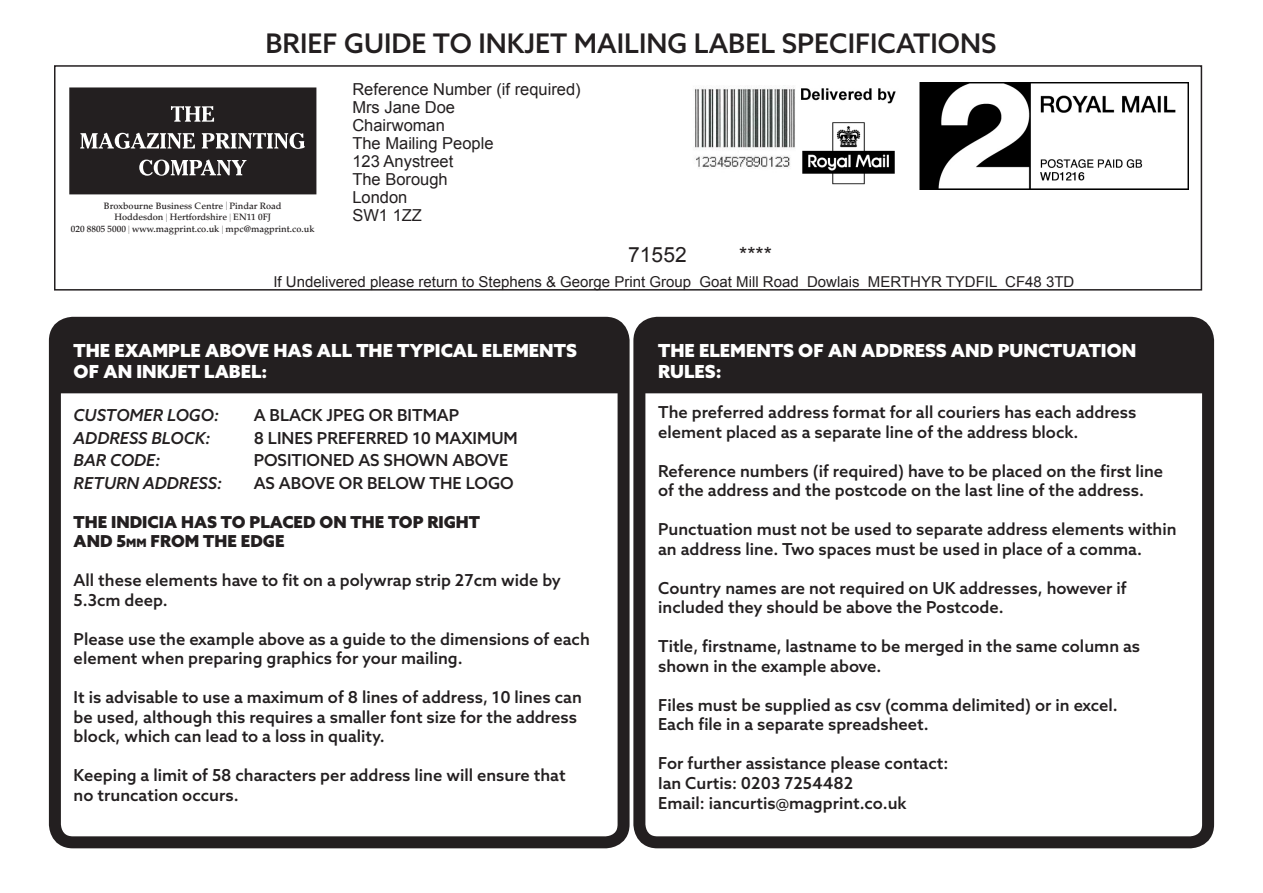
<style>
.page{position:relative;width:1263px;height:893px;background:#fff}
.page>*{position:absolute;margin:0;border:0;box-sizing:border-box;transform-origin:0 0}
.t1{font:500 27px "Azo Sans";color:#231f20}
.t2{font:21px "Arial";color:#231f20}
.t3{font:900 18px/21px "Azo Sans";color:#fff}
.t4{font:500 16.5px/19.5px "Azo Sans";color:#231f20}
.t5{font:16.5px "Arial";color:#231f20}
.t6{font:900 16.5px/19.5px "Azo Sans";color:#231f20}
.t7{font:italic 500 16.5px "Azo Sans";color:#231f20}
.t8{font:15px "Arial";color:#231f20}
.t9{font:500 9.15px "Palatino";color:#231f20}
.s1{font-family:"Helvetica Neue";font-weight:200;font-size:11.85px}
.s2{font-size:11.55px}
</style>
<div class="page">
<div style="left:54px;top:65px;width:1148px;height:226px;border:2px solid #231f20"></div>
<img style="left:695px;top:87px;width:100px;height:82px">
<img style="left:801px;top:83px;width:387px;height:107px">
<div style="left:62px;top:330px;width:555px;height:63px;background:#231f20"></div>
<div style="left:646px;top:330px;width:555px;height:63px;background:#231f20"></div>
<div style="left:49px;top:317px;width:581px;height:531px;border:12px solid #231f20;border-radius:18px"></div>
<div style="left:633px;top:317px;width:581px;height:531px;border:12px solid #231f20;border-radius:18px"></div>
<div style="left:70px;top:88px;width:246px;height:106px;background:#231f20"></div>
<div style="left:69px;top:87px;width:247px;height:107px;border:2px solid #231f20"></div>
<svg style="left:171px;top:106px;width:43px;height:16px"></svg>
<svg style="left:80px;top:133px;width:115px;height:16px"></svg>
<svg style="left:202px;top:133px;width:103px;height:16px"></svg>
<svg style="left:139px;top:160px;width:107px;height:16px"></svg>
<p class="t1" style="left:265px;top:25px;width:732px">BRIEF GUIDE TO INKJET MAILING LABEL SPECIFICATIONS</p>
<p class="t9" style="left:104px;top:200px;width:179px">Broxbourne Business Centre <span class="s1">l</span> Pindar Road</p>
<p class="t9" style="left:114px;top:212px;width:158px">Hoddesdon <span class="s1">l</span> Hertfordshire <span class="s1">l</span> EN11 0FJ</p>
<p class="t9" style="left:71px;top:224px;width:245px">020 8805 5000 <span class="s1">l</span> www.magprint.co.uk <span class="s1">l</span> mpc@magprint.co.uk</p>
<p class="t5" style="left:352px;top:79px;width:230px">Reference Number (if required)</p>
<p class="t5" style="left:352px;top:97px;width:104px">Mrs Jane Doe</p>
<p class="t5" style="left:352px;top:115px;width:94px">Chairwoman</p>
<p class="t5" style="left:352px;top:133px;width:143px">The Mailing People</p>
<p class="t5" style="left:352px;top:151px;width:102px">123 Anystreet</p>
<p class="t5" style="left:352px;top:169px;width:97px">The Borough</p>
<p class="t5" style="left:352px;top:187px;width:57px">London</p>
<p class="t5" style="left:352px;top:205px;width:71px">SW1 1ZZ</p>
<p class="t2" style="left:628px;top:241px;width:60px">71552</p>
<p class="t2" style="left:739px;top:241px;width:34px">****</p>
<p class="t8" style="left:273px;top:272px;width:802px">If Undelivered please return to Stephens &amp; George Print Group Goat Mill Road Dowlais MERTHYR TYDFIL CF48 3TD</p>
<p class="t3" style="left:74px;top:340px;width:505px">THE EXAMPLE ABOVE HAS ALL THE TYPICAL ELEMENTS<br>OF AN INKJET LABEL:</p>
<p class="t7" style="left:74px;top:405px;width:147px">CUSTOMER LOGO:</p>
<p class="t4" style="left:254px;top:406px;width:207px">A BLACK JPEG OR BITMAP</p>
<p class="t7" style="left:74px;top:427px;width:138px">ADDRESS BLOCK:</p>
<p class="t4" style="left:254px;top:428px;width:266px">8 LINES PREFERRED 10 MAXIMUM</p>
<p class="t7" style="left:74px;top:450px;width:88px">BAR CODE:</p>
<p class="t4" style="left:254px;top:451px;width:256px">POSITIONED AS SHOWN ABOVE</p>
<p class="t7" style="left:74px;top:472px;width:150px">RETURN ADDRESS:</p>
<p class="t4" style="left:254px;top:473px;width:261px">AS ABOVE OR BELOW THE LOGO</p>
<p class="t6" style="left:74px;top:512px;width:408px">THE INDICIA HAS TO PLACED ON THE TOP RIGHT<br>AND 5<span class="s2">mm</span> FROM THE EDGE</p>
<p class="t4" style="left:74px;top:571px;width:489px">All these elements have to fit on a polywrap strip 27cm wide by<br>5.3cm deep.</p>
<p class="t4" style="left:74px;top:629px;width:518px">Please use the example above as a guide to the dimensions of each element when preparing graphics for your mailing.</p>
<p class="t4" style="left:74px;top:688px;width:510px">It is advisable to use a maximum of 8 lines of address, 10 lines can be used, although this requires a smaller font size for the address block, which can lead to a loss in quality.</p>
<p class="t4" style="left:74px;top:766px;width:493px">Keeping a limit of 58 characters per address line will ensure that no truncation occurs.</p>
<p class="t3" style="left:658px;top:340px;width:480px">THE ELEMENTS OF AN ADDRESS AND PUNCTUATION<br>RULES:</p>
<p class="t4" style="left:658px;top:403px;width:480px">The preferred address format for all couriers has each address element placed as a separate line of the address block.</p>
<p class="t4" style="left:658px;top:461px;width:507px">Reference numbers (if required) have to be placed on the first line of the address and the postcode on the last line of the address.</p>
<p class="t4" style="left:658px;top:520px;width:520px">Punctuation must not be used to separate address elements within an address line. Two spaces must be used in place of a comma.</p>
<p class="t4" style="left:658px;top:578px;width:470px">Country names are not required on UK addresses, however if included they should be above the Postcode.</p>
<p class="t4" style="left:658px;top:637px;width:484px">Title, firstname, lastname to be merged in the same column as shown in the example above.</p>
<p class="t4" style="left:658px;top:695px;width:461px">Files must be supplied as csv (comma delimited) or in excel.<br>Each file in a separate spreadsheet.</p>
<p class="t4" style="left:658px;top:754px;width:292px">For further assistance please contact:</p>
<p class="t4" style="left:658px;top:773px;width:197px">Ian Curtis: 0203 7254482</p>
<p class="t4" style="left:658px;top:793px;width:250px">Email: iancurtis@magprint.co.uk</p>
</div>
